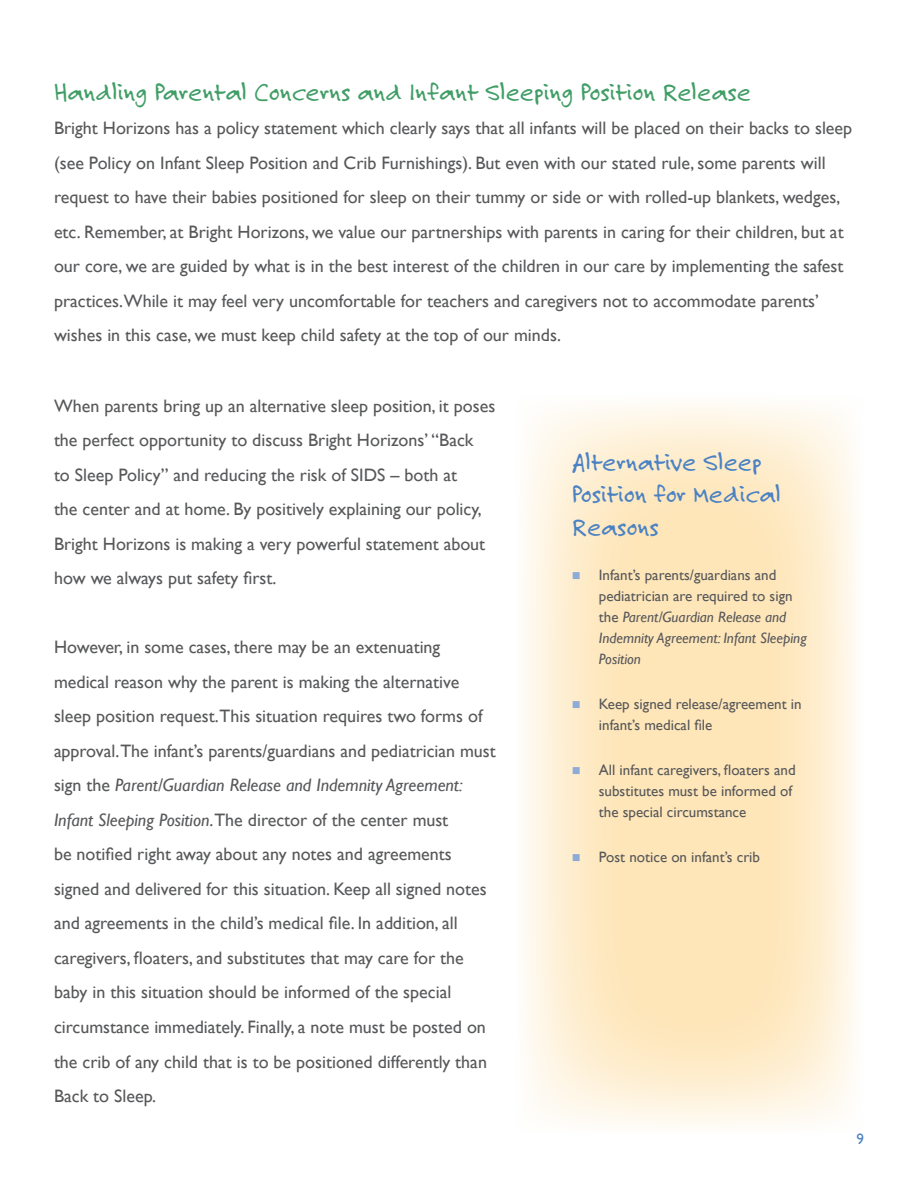
<style>
.page{position:relative;width:918px;height:1188px;background:#fff}
.page>*{position:absolute;margin:0;border:0;box-sizing:border-box;transform-origin:0 0}
.t1{font:27px "Felt Tip Roman";color:#419e66}
.t2{font:27px/32.4px "Felt Tip Roman";color:#4b82c3}
.t3{font:18px/34.5px "Gill Sans";color:#57585a}
.t4{font:15px/21px "Gill Sans";color:#57585a}
.t5{font:italic 15px/21px "Gill Sans";color:#57585a}
.t6{font:15px "Gill Sans";color:#4d83c3}
.s1{font-style:italic}
.s2{font-style:normal}
</style>
<div class="page">
<svg style="left:525px;top:405px;width:331px;height:720px;background:#feeccc"></svg>
<svg style="left:573px;top:572px;width:7px;height:7px"></svg>
<svg style="left:573px;top:701px;width:7px;height:7px"></svg>
<svg style="left:573px;top:767px;width:7px;height:7px"></svg>
<svg style="left:573px;top:854px;width:7px;height:7px"></svg>
<h1 class="t1" style="left:54px;top:75px;width:698px">Handling Parental Concerns and Infant Sleeping Position Release</h1>
<p class="t3" style="left:54px;top:111px;width:800px">Bright Horizons has a policy statement which clearly says that all infants will be placed on their backs to sleep (see Policy on Infant Sleep Position and Crib Furnishings). But even with our stated rule, some parents will request to have their babies positioned for sleep on their tummy or side or with rolled-up blankets, wedges, etc. Remember, at Bright Horizons, we value our partnerships with parents in caring for their children, but at our core, we are guided by what is in the best interest of the children in our care by implementing the safest practices.While it may feel very uncomfortable for teachers and caregivers not to accommodate parents’ wishes in this case, we must keep child safety at the top of our minds.</p>
<p class="t3" style="left:54px;top:389px;width:443px">When parents bring up an alternative sleep position, it poses the perfect opportunity to discuss Bright Horizons’ “Back<br>to Sleep Policy” and reducing the risk of SIDS – both at<br>the center and at home. By positively explaining our policy, Bright Horizons is making a very powerful statement about how we always put safety first.</p>
<p class="t3" style="left:54px;top:630px;width:443px">However, in some cases, there may be an extenuating medical reason why the parent is making the alternative sleep position request.This situation requires two forms of approval.The infant’s parents/guardians and pediatrician must sign the <span class="s1">Parent/Guardian Release and Indemnity Agreement:<br>Infant Sleeping Position</span>.The director of the center must<br>be notified right away about any notes and agreements signed and delivered for this situation. Keep all signed notes and agreements in the child’s medical file. In addition, all caregivers, floaters, and substitutes that may care for the baby in this situation should be informed of the special circumstance immediately. Finally, a note must be posted on the crib of any child that is to be positioned differently than Back to Sleep.</p>
<h1 class="t2" style="left:572px;top:445px;width:211px">Alternative Sleep<br>Position for Medical<br>Reasons</h1>
<p class="t5" style="left:599px;top:564px;width:209px"><span class="s2">Infant’s parents/guardians and pediatrician are required to sign the</span> Parent/Guardian Release and<br>Indemnity Agreement: Infant Sleeping<br>Position</p>
<p class="t4" style="left:599px;top:693px;width:204px">Keep signed release/agreement in infant’s medical file</p>
<p class="t4" style="left:599px;top:759px;width:198px">All infant caregivers, floaters and substitutes must be informed of the special circumstance</p>
<p class="t4" style="left:599px;top:846px;width:163px">Post notice on infant’s crib</p>
<p class="t6" style="left:856px;top:1131px;width:9px">9</p>
</div>
